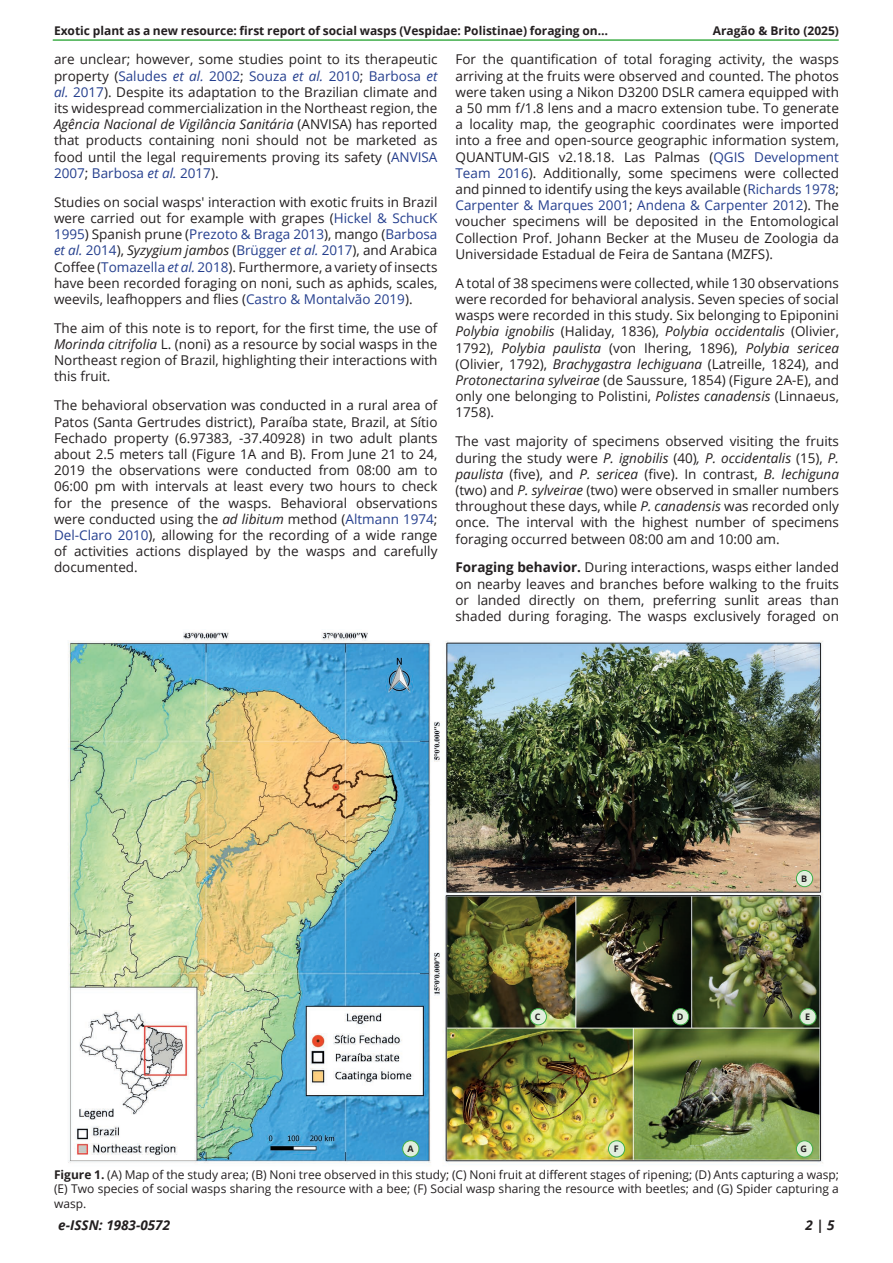
<style>
.page{position:relative;width:893px;height:1263px;background:#fff}
.page>*{position:absolute;margin:0;border:0;box-sizing:border-box;transform-origin:0 0}
.t1{font:13.5px/16.2px "Open Sans";color:#231f20;text-align:justify}
.t2{font:italic 700 13.5px "Open Sans";color:#231f20}
.Legend_Figure{font:12px/14.4px "Open Sans";color:#231f20;text-align:justify}
.t3{font:700 12px "Open Sans";color:#231f20}
.t4{font:700 9px "Open Sans";color:#231f20}
.s1{color:#253f8e}
.s2{font-style:italic;color:#253f8e}
.s3{font-style:italic}
.s4{font-weight:700}
</style>
<div class="page">
<hr style="left:53px;top:39px;width:785px;height:2px;background:#40ae49">
<img style="left:68px;top:632px;width:755px;height:532px">
<svg style="left:672px;top:1008px;width:17px;height:17px"></svg>
<div style="left:672px;top:1008px;width:17px;height:17px;border:1px solid #40ae49;border-radius:50%"></div>
<div style="left:675px;top:1012px;width:11px;height:9px;background:#e1eedd;border-radius:2px"></div>
<svg style="left:796px;top:870px;width:17px;height:17px"></svg>
<div style="left:796px;top:870px;width:17px;height:17px;border:1px solid #40ae49;border-radius:50%"></div>
<div style="left:800px;top:874px;width:9px;height:9px;background:#e1eedd;border-radius:2px"></div>
<svg style="left:403px;top:1141px;width:16px;height:16px"></svg>
<div style="left:402px;top:1140px;width:17px;height:17px;border:1px solid #40ae49;border-radius:50%"></div>
<div style="left:406px;top:1144px;width:9px;height:9px;background:#e1eedd;border-radius:2px"></div>
<svg style="left:530px;top:1008px;width:16px;height:17px"></svg>
<div style="left:530px;top:1008px;width:17px;height:17px;border:1px solid #40ae49;border-radius:50%"></div>
<div style="left:534px;top:1012px;width:9px;height:9px;background:#e1eedd;border-radius:2px"></div>
<svg style="left:608px;top:1141px;width:17px;height:16px"></svg>
<div style="left:608px;top:1140px;width:17px;height:17px;border:1px solid #40ae49;border-radius:50%"></div>
<div style="left:612px;top:1144px;width:9px;height:10px;background:#e1eedd;border-radius:2px"></div>
<svg style="left:800px;top:1008px;width:16px;height:17px"></svg>
<div style="left:799px;top:1008px;width:17px;height:17px;border:1px solid #40ae49;border-radius:50%"></div>
<div style="left:803px;top:1012px;width:10px;height:9px;background:#e1eedd;border-radius:2px"></div>
<svg style="left:796px;top:1141px;width:17px;height:16px"></svg>
<div style="left:796px;top:1140px;width:17px;height:17px;border:1px solid #40ae49;border-radius:50%"></div>
<div style="left:800px;top:1144px;width:9px;height:9px;background:#e1eedd;border-radius:2px"></div>
<p class="t3" style="left:54px;top:22px;width:555px">Exotic plant as a new resource: first report of social wasps (Vespidae: Polistinae) foraging on…</p>
<p class="t3" style="left:713px;top:22px;width:128px">Aragão &amp; Brito (2025)</p>
<p class="t1" style="left:54px;top:51px;width:385px">are unclear; however, some studies point to its therapeutic property (<span class="s1">Saludes</span> <span class="s2">et al.</span> <span class="s1">2002</span>; <span class="s1">Souza</span> <span class="s2">et al.</span> <span class="s1">2010</span>; <span class="s1">Barbosa</span> <span class="s2">et al.</span> <span class="s1">2017</span>). Despite its adaptation to the Brazilian climate and its widespread commercialization in the Northeast region, the <span class="s3">Agência Nacional de Vigilância Sanitária</span> (ANVISA) has reported that products containing noni should not be marketed as food until the legal requirements proving its safety (<span class="s1">ANVISA 2007</span>; <span class="s1">Barbosa</span> <span class="s2">et al.</span> <span class="s1">2017</span>).</p>
<p class="t1" style="left:54px;top:193px;width:385px">Studies on social wasps' interaction with exotic fruits in Brazil were carried out for example with grapes (<span class="s1">Hickel &amp; SchucK 1995</span>) Spanish prune (<span class="s1">Prezoto &amp; Braga 2013</span>), mango (<span class="s1">Barbosa </span><span class="s2">et al.</span> <span class="s1">2014</span>), <span class="s3">Syzygium jambos</span> (<span class="s1">Brügger</span> <span class="s2">et al.</span> <span class="s1">2017</span>), and Arabica Coffee (<span class="s1">Tomazella</span> <span class="s2">et al.</span> <span class="s1">2018</span>). Furthermore, a variety of insects have been recorded foraging on noni, such as aphids, scales, weevils, leafhoppers and flies (<span class="s1">Castro &amp; Montalvão 2019</span>).</p>
<p class="t1" style="left:54px;top:319px;width:385px">The aim of this note is to report, for the first time, the use of <span class="s3">Morinda citrifolia</span> L. (noni) as a resource by social wasps in the Northeast region of Brazil, highlighting their interactions with this fruit.</p>
<p class="t1" style="left:54px;top:397px;width:385px">The behavioral observation was conducted in a rural area of Patos (Santa Gertrudes district), Paraíba state, Brazil, at Sítio Fechado property (6.97383, -37.40928) in two adult plants about 2.5 meters tall (Figure 1A and B). From June 21 to 24, 2019 the observations were conducted from 08:00 am to 06:00 pm with intervals at least every two hours to check for the presence of the wasps. Behavioral observations were conducted using the <span class="s3">ad libitum</span> method (<span class="s1">Altmann 1974</span>; <span class="s1">Del-Claro 2010</span>), allowing for the recording of a wide range of activities actions displayed by the wasps and carefully documented.</p>
<p class="t1" style="left:455px;top:51px;width:385px">For the quantification of total foraging activity, the wasps arriving at the fruits were observed and counted. The photos were taken using a Nikon D3200 DSLR camera equipped with a 50 mm f/1.8 lens and a macro extension tube. To generate a locality map, the geographic coordinates were imported into a free and open-source geographic information system, QUANTUM-GIS v2.18.18. Las Palmas (<span class="s1">QGIS Development Team 2016</span>). Additionally, some specimens were collected and pinned to identify using the keys available (<span class="s1">Richards 1978</span>; <span class="s1">Carpenter &amp; Marques 2001</span>; <span class="s1">Andena &amp; Carpenter 2012</span>). The voucher specimens will be deposited in the Entomological Collection Prof. Johann Becker at the Museu de Zoologia da Universidade Estadual de Feira de Santana (MZFS).</p>
<p class="t1" style="left:455px;top:274px;width:385px">A total of 38 specimens were collected, while 130 observations were recorded for behavioral analysis. Seven species of social wasps were recorded in this study. Six belonging to Epiponini <span class="s3">Polybia ignobilis</span> (Haliday, 1836), <span class="s3">Polybia occidentalis</span> (Olivier, 1792), <span class="s3">Polybia paulista</span> (von Ihering, 1896), <span class="s3">Polybia sericea </span>(Olivier, 1792), <span class="s3">Brachygastra lechiguana</span> (Latreille, 1824), and <span class="s3">Protonectarina sylveirae</span> (de Saussure, 1854) (Figure 2A-E), and only one belonging to Polistini, <span class="s3">Polistes canadensis</span> (Linnaeus, 1758).</p>
<p class="t1" style="left:455px;top:433px;width:385px">The vast majority of specimens observed visiting the fruits during the study were <span class="s3">P. ignobilis</span> (40)<span class="s3">, P. occidentalis</span> (15), <span class="s3">P. paulista</span> (five), and <span class="s3">P. sericea</span> (five). In contrast, <span class="s3">B. lechiguna </span>(two) and <span class="s3">P. sylveirae</span> (two) were observed in smaller numbers throughout these days, while <span class="s3">P. canadensis</span> was recorded only once. The interval with the highest number of specimens foraging occurred between 08:00 am and 10:00 am.</p>
<p class="t1" style="left:455px;top:559px;width:385px"><span class="s4">Foraging behavior.</span> During interactions, wasps either landed on nearby leaves and branches before walking to the fruits or landed directly on them, preferring sunlit areas than shaded during foraging. The wasps exclusively foraged on</p>
<p class="t4" style="left:407px;top:1142px;width:8px">A</p>
<p class="t4" style="left:535px;top:1010px;width:7px">C</p>
<p class="t4" style="left:614px;top:1143px;width:6px">F</p>
<p class="t4" style="left:677px;top:1010px;width:8px">D</p>
<p class="t4" style="left:801px;top:872px;width:8px">B</p>
<p class="t4" style="left:805px;top:1010px;width:7px">E</p>
<p class="t4" style="left:801px;top:1143px;width:8px">G</p>
<p class="Legend_Figure" style="left:54px;top:1167px;width:786px"><span class="s4">Figure 1.</span> (A) Map of the study area; (B) Noni tree observed in this study; (C) Noni fruit at different stages of ripening; (D) Ants capturing a wasp; (E) Two species of social wasps sharing the resource with a bee; (F) Social wasp sharing the resource with beetles; and (G) Spider capturing a wasp.</p>
<p class="t2" style="left:58px;top:1216px;width:113px">e-ISSN: 1983-0572</p>
<p class="t2" style="left:805px;top:1216px;width:31px">2 | 5</p>
</div>
